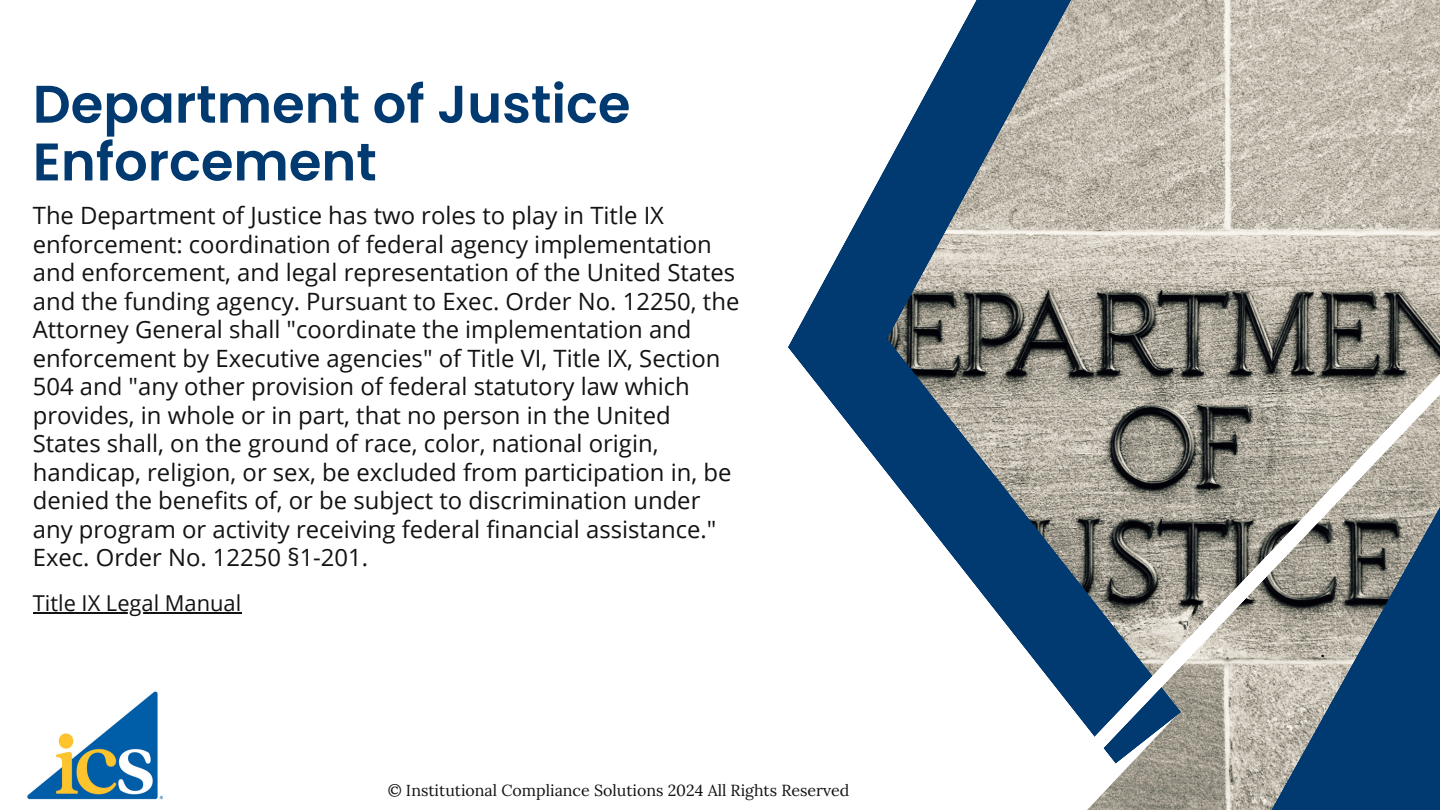
<style>
.page{position:relative;width:1440px;height:810px;background:#fff}
.page>*{position:absolute;margin:0;border:0;box-sizing:border-box;transform-origin:0 0}
.t1{font:600 52.8px/57.8px "Poppins";color:#003a70}
.t2{font:23.9px/28.5px "Open Sans";color:#131313}
.t3{font:21.9px "Open Sans";color:#131313}
.t4{font:16px "Lora";color:#131313}
</style>
<div class="page">
<img style="left:1112px;top:0;width:328px;height:193px">
<svg style="left:827px;top:387px;width:229px;height:301px"></svg>
<svg style="left:788px;top:0;width:324px;height:387px"></svg>
<svg style="left:1056px;top:193px;width:384px;height:617px;background:#8a9090"></svg>
<img style="left:27px;top:691px;width:137px;height:109px">
<hr style="left:33px;top:612px;width:208px;height:2px;background:#131313">
<p class="t1" style="left:33px;top:75px;width:599px">Department of Justice<br>Enforcement</p>
<p class="t2" style="left:33px;top:201px;width:708px">The Department of Justice has two roles to play in Title IX enforcement: coordination of federal agency implementation and enforcement, and legal representation of the United States and the funding agency. Pursuant to Exec. Order No. 12250, the Attorney General shall "coordinate the implementation and enforcement by Executive agencies" of Title VI, Title IX, Section 504 and "any other provision of federal statutory law which provides, in whole or in part, that no person in the United States shall, on the ground of race, color, national origin, handicap, religion, or sex, be excluded from participation in, be denied the benefits of, or be subject to discrimination under any program or activity receiving federal financial assistance." Exec. Order No. 12250 §1-201.</p>
<p class="t3" style="left:33px;top:587px;width:210px">Title IX Legal Manual</p>
<p class="t4" style="left:388px;top:780px;width:463px">© Institutional Compliance Solutions 2024 All Rights Reserved</p>
</div>
